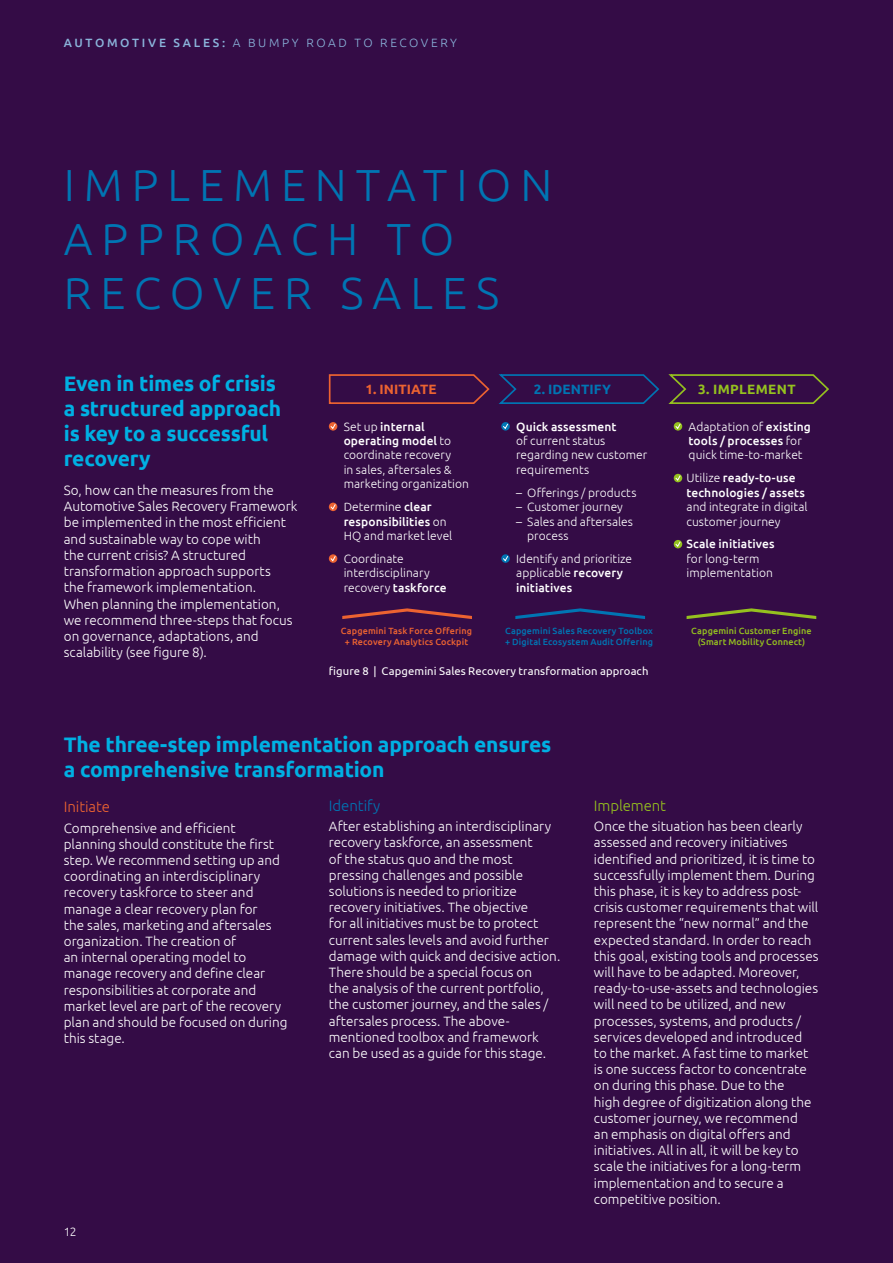
<style>
.page{position:relative;width:893px;height:1263px;background:#340c46}
.page>*{position:absolute;margin:0;border:0;box-sizing:border-box;transform-origin:0 0}
.t1{font:300 45px/54px "Ubuntu";letter-spacing:.2em;color:#0075b3}
.t2{font:700 21px/25.2px "Ubuntu";letter-spacing:-.01em;color:#00b0e3}
.t3{font:300 15px "Ubuntu";letter-spacing:-.005em;color:#95c11f}
.t4{font:300 15px "Ubuntu";letter-spacing:-.005em;color:#ec6331}
.t5{font:300 15px "Ubuntu";letter-spacing:-.005em;color:#0075b3}
.t6{font:300 13.5px/16.2px "Ubuntu";color:#fff}
.t7{font:700 13.5px "Ubuntu";letter-spacing:.03em;color:#95c11f}
.t8{font:700 13.5px "Ubuntu";letter-spacing:.005em;color:#ec6331}
.t9{font:700 13.5px "Ubuntu";letter-spacing:.005em;color:#0075b3}
.t10{font:300 12px/14.4px "Ubuntu";letter-spacing:.005em;color:#fff}
.t11{font:500 12px/14.4px "Ubuntu";letter-spacing:.01em;color:#fff}
.t12{font:300 12px "Ubuntu";letter-spacing:.22em;color:#8ab4da}
.t13{font:11.25px "Ubuntu";letter-spacing:.01em;color:#fff}
.t14{font:500 9px/10.8px "Ubuntu";letter-spacing:.015em;color:#0075b3}
.t15{font:500 9px/10.8px "Ubuntu";letter-spacing:.015em;color:#ec6331;text-align:center}
.t16{font:500 9px/10.8px "Ubuntu";letter-spacing:.015em;color:#95c11f;text-align:center}
.s1{font-weight:500}
.s2{font-weight:300}
</style>
<div class="page">
<svg style="left:328px;top:374px;width:501px;height:30px"></svg>
<svg style="left:329px;top:422px;width:8px;height:9px"></svg>
<svg style="left:330px;top:423px;width:6px;height:6px"></svg>
<svg style="left:329px;top:503px;width:8px;height:8px"></svg>
<svg style="left:330px;top:504px;width:6px;height:6px"></svg>
<svg style="left:329px;top:554px;width:8px;height:9px"></svg>
<svg style="left:330px;top:555px;width:6px;height:7px"></svg>
<svg style="left:501px;top:422px;width:9px;height:9px"></svg>
<svg style="left:502px;top:423px;width:7px;height:6px"></svg>
<svg style="left:501px;top:554px;width:9px;height:9px"></svg>
<svg style="left:502px;top:555px;width:7px;height:7px"></svg>
<svg style="left:674px;top:422px;width:8px;height:9px"></svg>
<svg style="left:675px;top:423px;width:6px;height:6px"></svg>
<svg style="left:674px;top:474px;width:8px;height:8px"></svg>
<svg style="left:675px;top:475px;width:6px;height:6px"></svg>
<svg style="left:674px;top:540px;width:8px;height:8px"></svg>
<svg style="left:675px;top:541px;width:6px;height:6px"></svg>
<svg style="left:342px;top:608px;width:130px;height:11px"></svg>
<svg style="left:515px;top:608px;width:130px;height:11px"></svg>
<svg style="left:687px;top:608px;width:129px;height:11px"></svg>
<p class="t12" style="left:64px;top:35px;width:395px"><span class="s1">AUTOMOTIVE SALES:</span> A BUMPY ROAD TO RECOVERY</p>
<h1 class="t1" style="left:64px;top:157px;width:490px">IMPLEMENTATION<br>APPROACH TO<br>RECOVER SALES</h1>
<h2 class="t2" style="left:64px;top:370px;width:219px">Even in times of crisis a structured approach is key to a successful recovery</h2>
<p class="t6" style="left:64px;top:482px;width:235px">So, how can the measures from the Automotive Sales Recovery Framework be implemented in the most efficient and sustainable way to cope with<br>the current crisis? A structured transformation approach supports<br>the framework implementation.<br>When planning the implementation, we recommend three-steps that focus on governance, adaptations, and scalability (see figure 8).</p>
<p class="t8" style="left:366px;top:381px;width:72px">1. INITIATE</p>
<p class="t9" style="left:534px;top:381px;width:79px">2. IDENTIFY</p>
<p class="t7" style="left:698px;top:381px;width:99px">3. IMPLEMENT</p>
<p class="t10" style="left:344px;top:419px;width:127px">Set up <span class="s1">internal operating model</span> to coordinate recovery<br>in sales, aftersales &amp; marketing organization</p>
<p class="t10" style="left:344px;top:499px;width:110px">Determine <span class="s1">clear responsibilities</span> on<br>HQ and market level</p>
<p class="t10" style="left:344px;top:551px;width:104px">Coordinate interdisciplinary recovery <span class="s1">taskforce</span></p>
<p class="t11" style="left:516px;top:419px;width:102px">Quick assessment</p>
<p class="t10" style="left:516px;top:433px;width:133px">of current status regarding new customer requirements</p>
<p class="t10" style="left:516px;top:485px;width:122px">– Offerings / products</p>
<p class="t10" style="left:516px;top:499px;width:108px">– Customer journey</p>
<p class="t10" style="left:527px;top:514px;width:107px;text-indent:-11px">– Sales and aftersales process</p>
<p class="t10" style="left:516px;top:551px;width:118px">Identify and prioritize applicable <span class="s1">recovery initiatives</span></p>
<p class="t10" style="left:689px;top:419px;width:124px">Adaptation of <span class="s1">existing tools / processes</span> for quick time-to-market</p>
<p class="t11" style="left:686px;top:470px;width:120px"><span class="s2">Utilize</span> ready-to-use technologies / assets</p>
<p class="t10" style="left:686px;top:499px;width:123px">and integrate in digital customer journey</p>
<p class="t11" style="left:686px;top:536px;width:90px">Scale initiatives</p>
<p class="t10" style="left:686px;top:551px;width:88px">for long-term implementation</p>
<p class="t15" style="left:341px;top:625px;width:133px">Capgemini Task Force Offering + Recovery Analytics Cockpit</p>
<p class="t14" style="left:505px;top:625px;width:149px">Capgemini Sales Recovery Toolbox + Digital Ecosystem Audit Offering</p>
<p class="t16" style="left:691px;top:625px;width:122px">Capgemini Customer Engine (Smart Mobility Connect)</p>
<p class="t13" style="left:329px;top:664px;width:321px">figure 8 | Capgemini Sales Recovery transformation approach</p>
<h2 class="t2" style="left:64px;top:732px;width:489px">The three-step implementation approach ensures a comprehensive transformation</h2>
<p class="t5" style="left:329px;top:796px;width:53px">Identify</p>
<p class="t6" style="left:329px;top:818px;width:233px">After establishing an interdisciplinary recovery taskforce, an assessment<br>of the status quo and the most pressing challenges and possible solutions is needed to prioritize recovery initiatives. The objective<br>for all initiatives must be to protect current sales levels and avoid further damage with quick and decisive action.<br>There should be a special focus on<br>the analysis of the current portfolio, the customer journey, and the sales / aftersales process. The above&shy;mentioned toolbox and framework can be used as a guide for this stage.</p>
<p class="t4" style="left:64px;top:798px;width:48px">Initiate</p>
<p class="t6" style="left:64px;top:819px;width:225px">Comprehensive and efficient planning should constitute the first step. We recommend setting up and coordinating an interdisciplinary recovery taskforce to steer and manage a clear recovery plan for<br>the sales, marketing and aftersales organization. The creation of<br>an internal operating model to manage recovery and define clear responsibilities at corporate and market level are part of the recovery plan and should be focused on during this stage.</p>
<p class="t10" style="left:64px;top:1224px;width:14px">12</p>
<p class="t3" style="left:594px;top:796px;width:74px">Implement</p>
<p class="t6" style="left:594px;top:818px;width:226px">Once the situation has been clearly assessed and recovery initiatives identified and prioritized, it is time to successfully implement them. During this phase, it is key to address post&shy;crisis customer requirements that will represent the “new normal” and the expected standard. In order to reach this goal, existing tools and processes will have to be adapted. Moreover, ready-to-use-assets and technologies will need to be utilized, and new processes, systems, and products / services developed and introduced to the market. A fast time to market is one success factor to concentrate on during this phase. Due to the<br>high degree of digitization along the customer journey, we recommend<br>an emphasis on digital offers and initiatives. All in all, it will be key to scale the initiatives for a long-term implementation and to secure a competitive position.</p>
</div>
